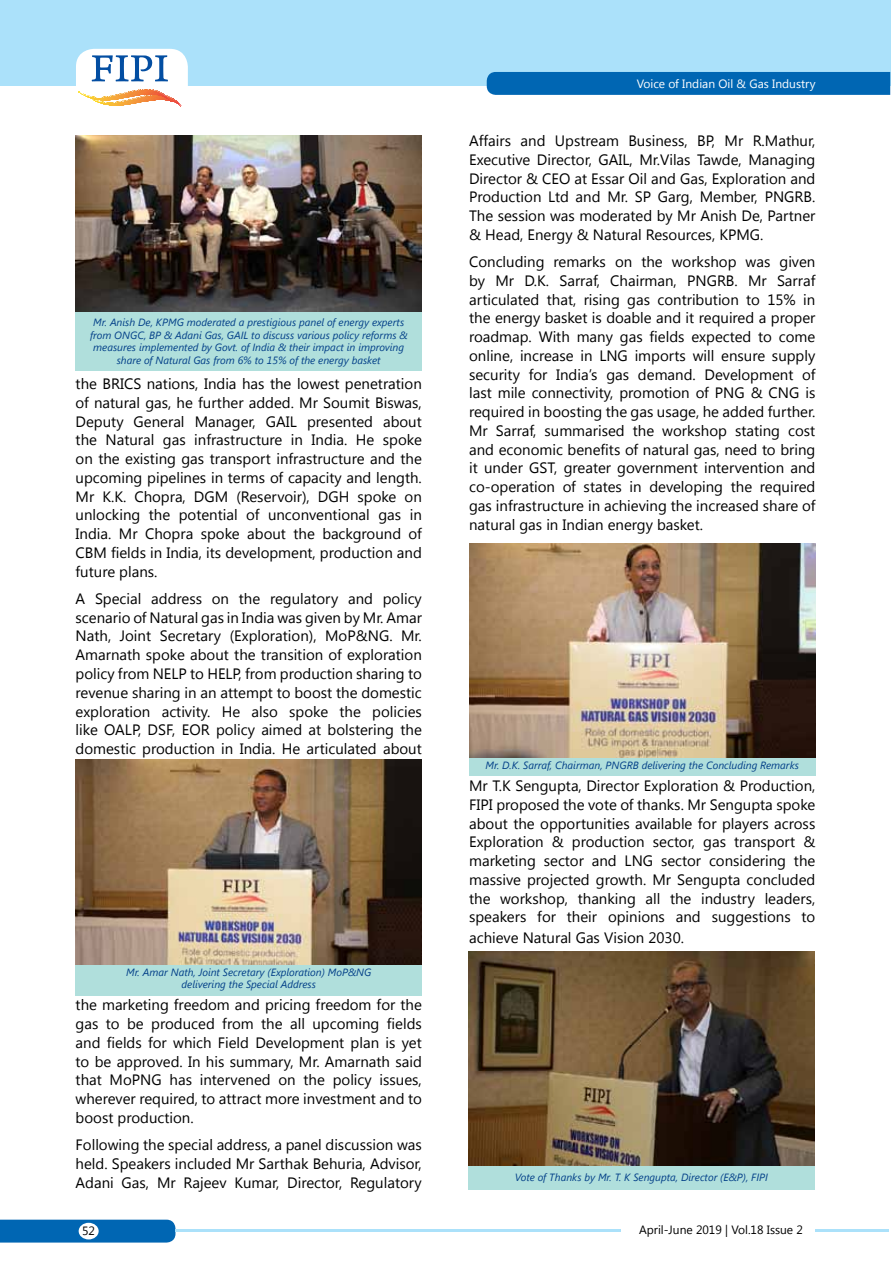
<style>
.page{position:relative;width:891px;height:1275px;background:#fff}
.page>*{position:absolute;margin:0;border:0;box-sizing:border-box;transform-origin:0 0}
.t1{font:15px/18.8px "Segoe UI";color:#000;text-align:justify}
.t2{font:12px "Segoe UI";color:#000}
.t3{font:12px "Segoe UI";color:#fff}
.t4{font:italic 10.5px/12.6px "Segoe UI";color:#023f88;text-align:center}
</style>
<div class="page">
<div style="left:0;top:1219px;width:176px;height:23px;background:#0066b3"></div>
<hr style="left:176px;top:1229px;width:714px;height:2px;background:#abe1fa">
<div style="left:621px;top:1223px;width:194px;height:15px;background:#fff"></div>
<div style="left:0;top:0;width:891px;height:86px;background:#abe1fa"></div>
<div style="left:487px;top:72px;width:403px;height:23px;background:#0066b3"></div>
<div style="left:79px;top:1222px;width:20px;height:17px;background:#fff;border-radius:50%"></div>
<div style="left:76px;top:49px;width:112px;height:64px;background:#fff;border-radius:18px"></div>
<svg style="left:92px;top:55px;width:76px;height:27px"></svg>
<svg style="left:79px;top:89px;width:103px;height:18px"></svg>
<div style="left:76px;top:311px;width:346px;height:59px;background:#b0dfdc"></div>
<img style="left:76px;top:135px;width:346px;height:176px">
<div style="left:76px;top:964px;width:346px;height:31px;background:#b0dfdc"></div>
<img style="left:469px;top:543px;width:346px;height:215px">
<div style="left:468px;top:1166px;width:347px;height:23px;background:#b0dfdc"></div>
<div style="left:469px;top:758px;width:346px;height:17px;background:#b0dfdc"></div>
<img style="left:468px;top:951px;width:347px;height:214px">
<img style="left:76px;top:759px;width:346px;height:205px">
<p class="t4" style="left:90px;top:315px;width:319px">Mr. Anish De, KPMG moderated a prestigious panel of energy experts from ONGC, BP &amp; Adani Gas, GAIL to discuss various policy reforms &amp; measures implemented by Govt. of India &amp; their impact in improving share of Natural Gas from 6% to 15% of the energy basket</p>
<p class="t1" style="left:76px;top:374px;width:348px">the BRICS nations, India has the lowest penetration of natural gas, he further added. Mr Soumit Biswas, Deputy General Manager, GAIL presented about the Natural gas infrastructure in India. He spoke on the existing gas transport infrastructure and the upcoming pipelines in terms of capacity and length.<br>Mr K.K. Chopra, DGM (Reservoir), DGH spoke on unlocking the potential of unconventional gas in India. Mr Chopra spoke about the background of CBM fields in India, its development, production and future plans.</p>
<p class="t1" style="left:76px;top:588px;width:348px">A Special address on the regulatory and policy scenario of Natural gas in India was given by Mr. Amar Nath, Joint Secretary (Exploration), MoP&amp;NG. Mr.<br>Amarnath spoke about the transition of exploration policy from NELP to HELP, from production sharing to revenue sharing in an attempt to boost the domestic exploration activity. He also spoke the policies like OALP, DSF, EOR policy aimed at bolstering the domestic production in India. He articulated about</p>
<p class="t4" style="left:126px;top:965px;width:247px">Mr. Amar Nath, Joint Secretary (Exploration) MoP&amp;NG delivering the Special Address</p>
<p class="t1" style="left:76px;top:995px;width:348px">the marketing freedom and pricing freedom for the gas to be produced from the all upcoming fields and fields for which Field Development plan is yet to be approved. In his summary, Mr. Amarnath said that MoPNG has intervened on the policy issues, wherever required, to attract more investment and to boost production.</p>
<p class="t1" style="left:76px;top:1134px;width:348px">Following the special address, a panel discussion was held. Speakers included Mr Sarthak Behuria, Advisor, Adani Gas, Mr Rajeev Kumar, Director, Regulatory</p>
<p class="t3" style="left:637px;top:75px;width:180px">Voice of Indian Oil &amp; Gas Industry</p>
<p class="t1" style="left:469px;top:131px;width:348px">Affairs and Upstream Business, BP, Mr R.Mathur, Executive Director, GAIL, Mr.Vilas Tawde, Managing Director &amp; CEO at Essar Oil and Gas, Exploration and Production Ltd and Mr. SP Garg, Member, PNGRB.<br>The session was moderated by Mr Anish De, Partner &amp; Head, Energy &amp; Natural Resources, KPMG.</p>
<p class="t1" style="left:469px;top:252px;width:348px">Concluding remarks on the workshop was given by Mr D.K. Sarraf, Chairman, PNGRB. Mr Sarraf articulated that, rising gas contribution to 15% in the energy basket is doable and it required a proper roadmap. With many gas fields expected to come online, increase in LNG imports will ensure supply security for India’s gas demand. Development of last mile connectivity, promotion of PNG &amp; CNG is required in boosting the gas usage, he added further.<br>Mr Sarraf, summarised the workshop stating cost and economic benefits of natural gas, need to bring it under GST, greater government intervention and co-operation of states in developing the required gas infrastructure in achieving the increased share of natural gas in Indian energy basket.</p>
<p class="t4" style="left:486px;top:758px;width:315px">Mr. D.K. Sarraf, Chairman, PNGRB delivering the Concluding Remarks</p>
<p class="t1" style="left:469px;top:775px;width:348px">Mr T.K Sengupta, Director Exploration &amp; Production, FIPI proposed the vote of thanks. Mr Sengupta spoke about the opportunities available for players across Exploration &amp; production sector, gas transport &amp; marketing sector and LNG sector considering the massive projected growth. Mr Sengupta concluded the workshop, thanking all the industry leaders, speakers for their opinions and suggestions to</p>
<p class="t1" style="left:469px;top:928px;width:216px">achieve Natural Gas Vision 2030.</p>
<p class="t4" style="left:515px;top:1170px;width:255px">Vote of Thanks by Mr. T. K Sengupta, Director (E&amp;P), FIPI</p>
<p class="t2" style="left:82px;top:1221px;width:14px">52</p>
<p class="t2" style="left:639px;top:1221px;width:165px">April-June 2019 | Vol.18 Issue 2</p>
</div>
